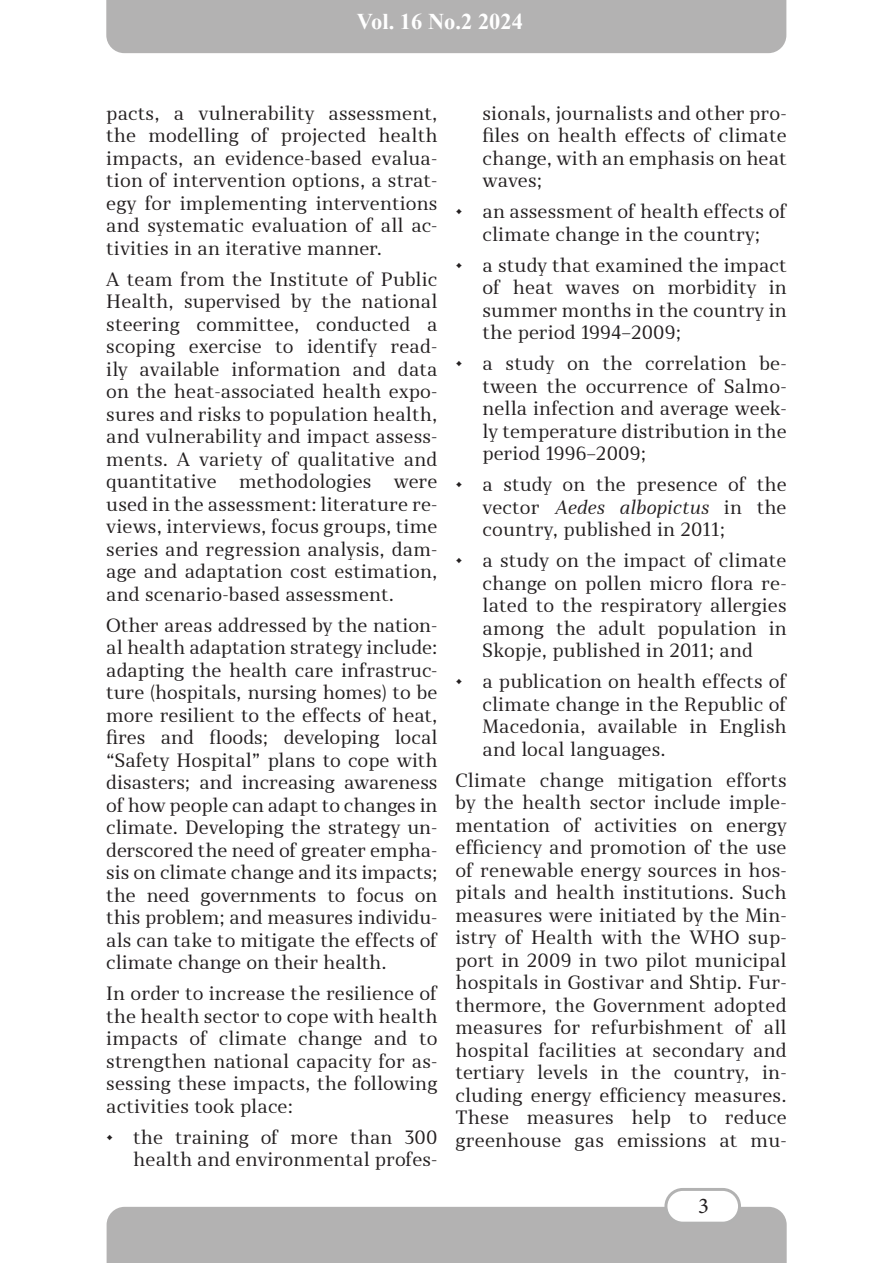
<style>
.page{position:relative;width:893px;height:1263px;background:#fff}
.page>*{position:absolute;margin:0;border:0;box-sizing:border-box;transform-origin:0 0}
.t1{font:700 22.5px "Times New Roman";color:#fff}
.t2{font:22.5px "Minion Pro";color:#231f20}
.t3{font:18px/22.5px "Skola Serif";letter-spacing:.01em;color:#231f20;text-align:justify}
.s1{font-style:italic}
</style>
<div class="page">
<div style="left:106px;top:0;width:680px;height:53px;background:#b3b2b2"></div>
<div style="left:107px;top:1207px;width:680px;height:56px;background:#b3b2b2"></div>
<div style="left:666px;top:1189px;width:73px;height:34px;background:#fff;border-radius:17px"></div>
<div style="left:664px;top:1188px;width:77px;height:36px;border:3px solid #b2b2b2;border-radius:17px"></div>
<p class="t1" style="left:357px;top:6px;width:168px">Vol. 16 No.2 2024</p>
<p class="t3" style="left:106px;top:102px;width:333px">pacts, a vulnerability assessment, the modelling of projected health impacts, an evidence-based evalua&shy;tion of intervention options, a strat&shy;egy for implementing interventions and systematic evaluation of all ac&shy;tivities in an iterative manner.</p>
<p class="t3" style="left:106px;top:268px;width:333px">A team from the Institute of Public Health, supervised by the national steering committee, conducted a scoping exercise to identify read&shy;ily available information and data on the heat-associated health expo&shy;sures and risks to population health, and vulnerability and impact assess&shy;ments. A variety of qualitative and quantitative methodologies were used in the assessment: literature re&shy;views, interviews, focus groups, time series and regression analysis, dam&shy;age and adaptation cost estimation, and scenario-based assessment.</p>
<p class="t3" style="left:106px;top:614px;width:333px">Other areas addressed by the nation&shy;al health adaptation strategy include: adapting the health care infrastruc&shy;ture (hospitals, nursing homes) to be more resilient to the effects of heat, fires and floods; developing local “Safety Hospital” plans to cope with disasters; and increasing awareness of how people can adapt to changes in climate. Developing the strategy un&shy;derscored the need of greater empha&shy;sis on climate change and its impacts; the need governments to focus on this problem; and measures individu&shy;als can take to mitigate the effects of climate change on their health.</p>
<p class="t3" style="left:106px;top:982px;width:333px">In order to increase the resilience of the health sector to cope with health impacts of climate change and to strengthen national capacity for as&shy;sessing these impacts, the following activities took place:</p>
<p class="t3" style="left:106px;top:1126px;width:333px;text-align:right">• the training of more than 300 health and environmental profes-</p>
<p class="t3" style="left:482px;top:102px;width:306px">sionals, journalists and other pro&shy;files on health effects of climate change, with an emphasis on heat waves;</p>
<p class="t3" style="left:455px;top:200px;width:333px;text-align:center">• an assessment of health effects of climate change in the country;</p>
<p class="t3" style="left:482px;top:254px;width:306px;text-indent:-27px">• a study that examined the impact of heat waves on morbidity in summer months in the country in the period 1994–2009;</p>
<p class="t3" style="left:482px;top:352px;width:306px;text-indent:-27px">• a study on the correlation be&shy;tween the occurrence of Salmo&shy;nella infection and average week&shy;ly temperature distribution in the period 1996–2009;</p>
<p class="t3" style="left:482px;top:473px;width:306px;text-indent:-27px">• a study on the presence of the vector <span class="s1">Aedes albopictus</span> in the country, published in 2011;</p>
<p class="t3" style="left:482px;top:549px;width:306px;text-indent:-27px">• a study on the impact of climate change on pollen micro flora re&shy;lated to the respiratory allergies among the adult population in Skopje, published in 2011; and</p>
<p class="t3" style="left:482px;top:670px;width:306px;text-indent:-27px">• a publication on health effects of climate change in the Republic of Macedonia, available in English and local languages.</p>
<p class="t3" style="left:455px;top:769px;width:333px">Climate change mitigation efforts by the health sector include imple&shy;mentation of activities on energy efficiency and promotion of the use of renewable energy sources in hos&shy;pitals and health institutions. Such measures were initiated by the Min&shy;istry of Health with the WHO sup&shy;port in 2009 in two pilot municipal hospitals in Gostivar and Shtip. Fur&shy;thermore, the Government adopted measures for refurbishment of all hospital facilities at secondary and tertiary levels in the country, in&shy;cluding energy efficiency measures.<br>These measures help to reduce greenhouse gas emissions at mu-</p>
<p class="t2" style="left:698px;top:1191px;width:12px">3</p>
</div>
